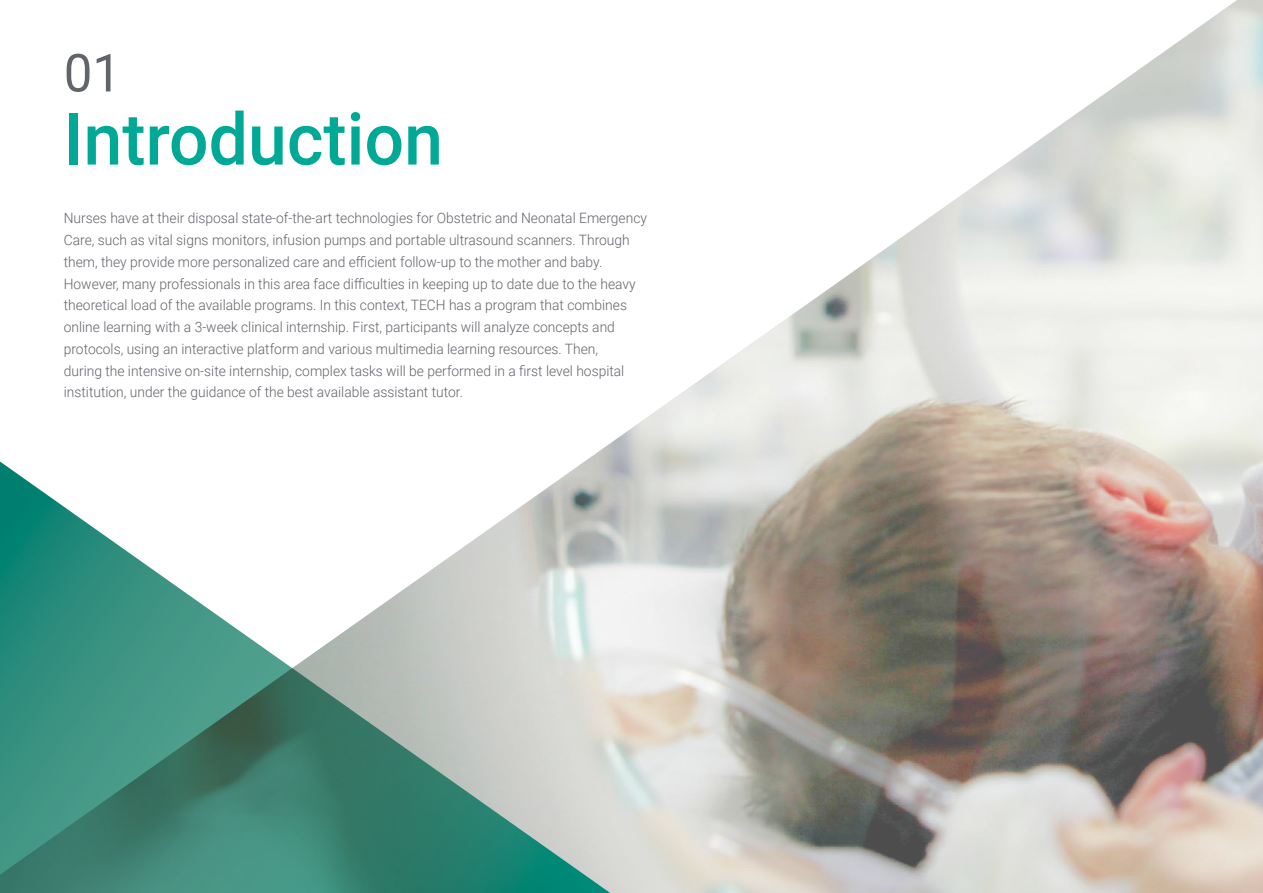
<style>
.page{position:relative;width:1263px;height:893px;background:#fff}
.page>*{position:absolute;margin:0;border:0;box-sizing:border-box;transform-origin:0 0}
.t1{font:500 72px "Roboto";color:#00a996}
.t2{font:52.5px "Roboto";color:#61646a}
.t3{font:300 14.25px/21.8px "Roboto";color:#61646a}
</style>
<div class="page">
<img style="left:607px;top:0;width:656px;height:893px">
<svg style="left:0;top:446px;width:640px;height:447px"></svg>
<h2 class="t2" style="left:64px;top:36px;width:59px">01</h2>
<h1 class="t1" style="left:64px;top:89px;width:381px">Introduction</h1>
<p class="t3" style="left:64px;top:207px;width:585px">Nurses have at their disposal state-of-the-art technologies for Obstetric and Neonatal Emergency Care, such as vital signs monitors, infusion pumps and portable ultrasound scanners. Through them, they provide more personalized care and efficient follow-up to the mother and baby.<br>However, many professionals in this area face difficulties in keeping up to date due to the heavy theoretical load of the available programs. In this context, TECH has a program that combines online learning with a 3-week clinical internship. First, participants will analyze concepts and protocols, using an interactive platform and various multimedia learning resources. Then,<br>during the intensive on-site internship, complex tasks will be performed in a first level hospital institution, under the guidance of the best available assistant tutor.</p>
</div>
